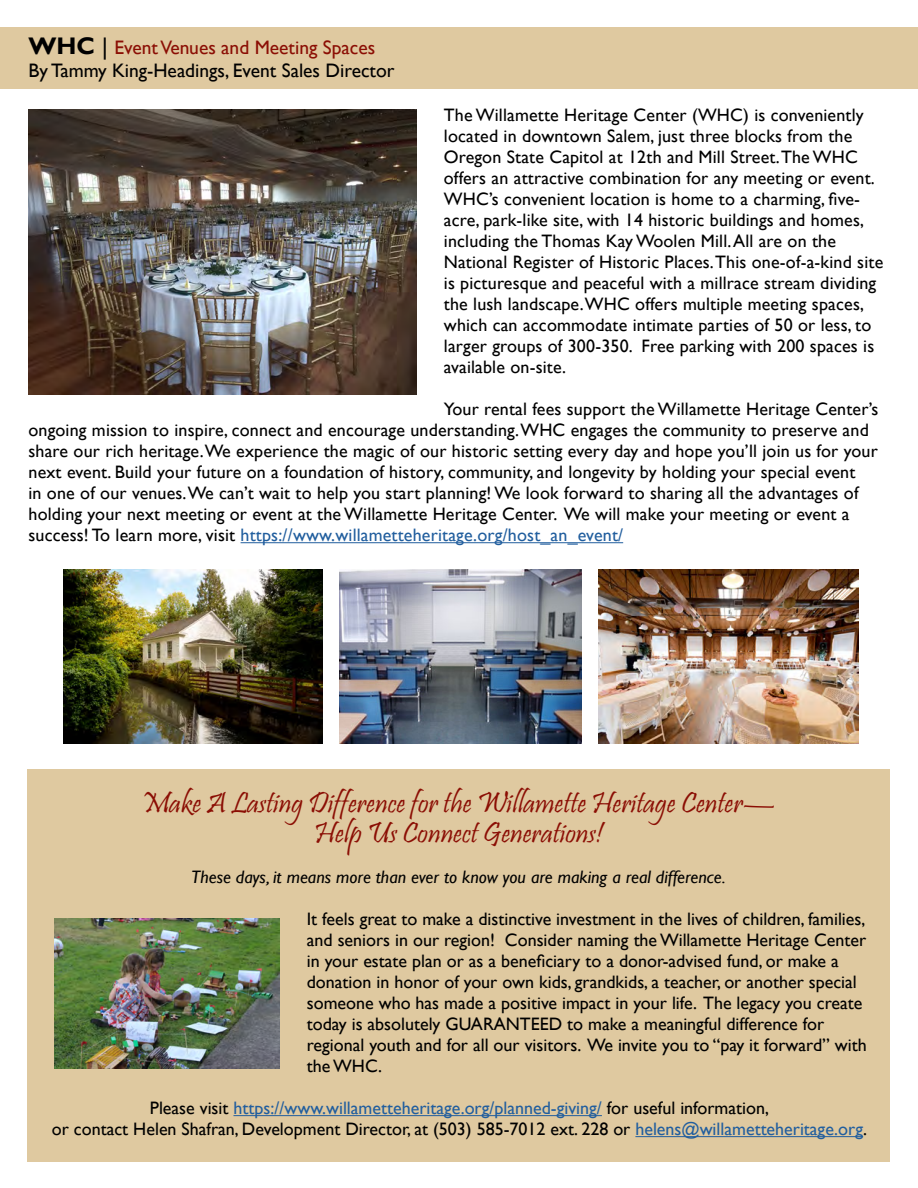
<style>
.page{position:relative;width:918px;height:1188px;background:#fff}
.page>*{position:absolute;margin:0;border:0;box-sizing:border-box;transform-origin:0 0}
.t1{font:30px/30px "Pristina";color:#8b0e04;text-align:center}
.t2{font:19.5px/23.4px "Gill Sans";color:#000}
.t3{font:18px/21px "Gill Sans";letter-spacing:.01em;color:#000}
.t4{font:italic 18px "Gill Sans";color:#000}
.s1{font-weight:700;font-size:24px}
.s2{font-size:24px}
.s3{color:#8b0e04}
.s4{color:#215e9e}
</style>
<div class="page">
<div style="left:0;top:27px;width:918px;height:62px;background:#dfc9a0"></div>
<div style="left:28px;top:769px;width:862px;height:392px;background:#dfc9a0"></div>
<hr style="left:241px;top:542px;width:382px;height:1px;background:#215e9e">
<img style="left:63px;top:569px;width:259px;height:174px">
<img style="left:598px;top:570px;width:260px;height:173px">
<img style="left:340px;top:569px;width:241px;height:174px">
<img style="left:28px;top:110px;width:389px;height:284px">
<hr style="left:233px;top:1115px;width:369px;height:1px;background:#215e9e">
<hr style="left:635px;top:1136px;width:228px;height:1px;background:#215e9e">
<img style="left:55px;top:918px;width:225px;height:150px">
<p class="t2" style="left:28px;top:36px;width:368px"><span class="s1">WHC</span> <span class="s2">|</span> <span class="s3">Event Venues and Meeting Spaces<br></span>By Tammy King-Headings, Event Sales Director</p>
<p class="t3" style="left:444px;top:105px;width:441px">The Willamette Heritage Center (WHC) is conveniently located in downtown Salem, just three blocks from the Oregon State Capitol at 12th and Mill Street. The WHC offers an attractive combination for any meeting or event.<br>WHC’s convenient location is home to a charming, five&shy;acre, park-like site, with 14 historic buildings and homes, including the Thomas Kay Woolen Mill. All are on the National Register of Historic Places. This one-of-a-kind site is picturesque and peaceful with a millrace stream dividing the lush landscape. WHC offers multiple meeting spaces, which can accommodate intimate parties of 50 or less, to larger groups of 300-350. Free parking with 200 spaces is available on-site.</p>
<p class="t3" style="left:28px;top:399px;width:851px;text-indent:415px">Your rental fees support the Willamette Heritage Center’s ongoing mission to inspire, connect and encourage understanding. WHC engages the community to preserve and share our rich heritage. We experience the magic of our historic setting every day and hope you’ll join us for your next event. Build your future on a foundation of history, community, and longevity by holding your special event<br>in one of our venues. We can’t wait to help you start planning! We look forward to sharing all the advantages of holding your next meeting or event at the Willamette Heritage Center. We will make your meeting or event a success! To learn more, visit <span class="s4">https://www.willametteheritage.org/host_an_event/</span></p>
<h1 class="t1" style="left:141px;top:791px;width:636px">Make A Lasting Difference for the Willamette Heritage Center—<br>Help Us Connect Generations!</h1>
<p class="t4" style="left:191px;top:867px;width:536px">These days, it means more than ever to know you are making a real difference.</p>
<p class="t3" style="left:307px;top:909px;width:562px">It feels great to make a distinctive investment in the lives of children, families, and seniors in our region! Consider naming the Willamette Heritage Center in your estate plan or as a beneficiary to a donor-advised fund, or make a donation in honor of your own kids, grandkids, a teacher, or another special someone who has made a positive impact in your life. The legacy you create today is absolutely GUARANTEED to make a meaningful difference for regional youth and for all our visitors. We invite you to “pay it forward” with the WHC.</p>
<p class="t3" style="left:52px;top:1098px;width:817px;text-align:center">Please visit <span class="s4">https://www.willametteheritage.org/planned-giving/</span> for useful information,<br>or contact Helen Shafran, Development Director, at (503) 585-7012 ext. 228 or <span class="s4">helens@willametteheritage.org</span>.</p>
</div>
